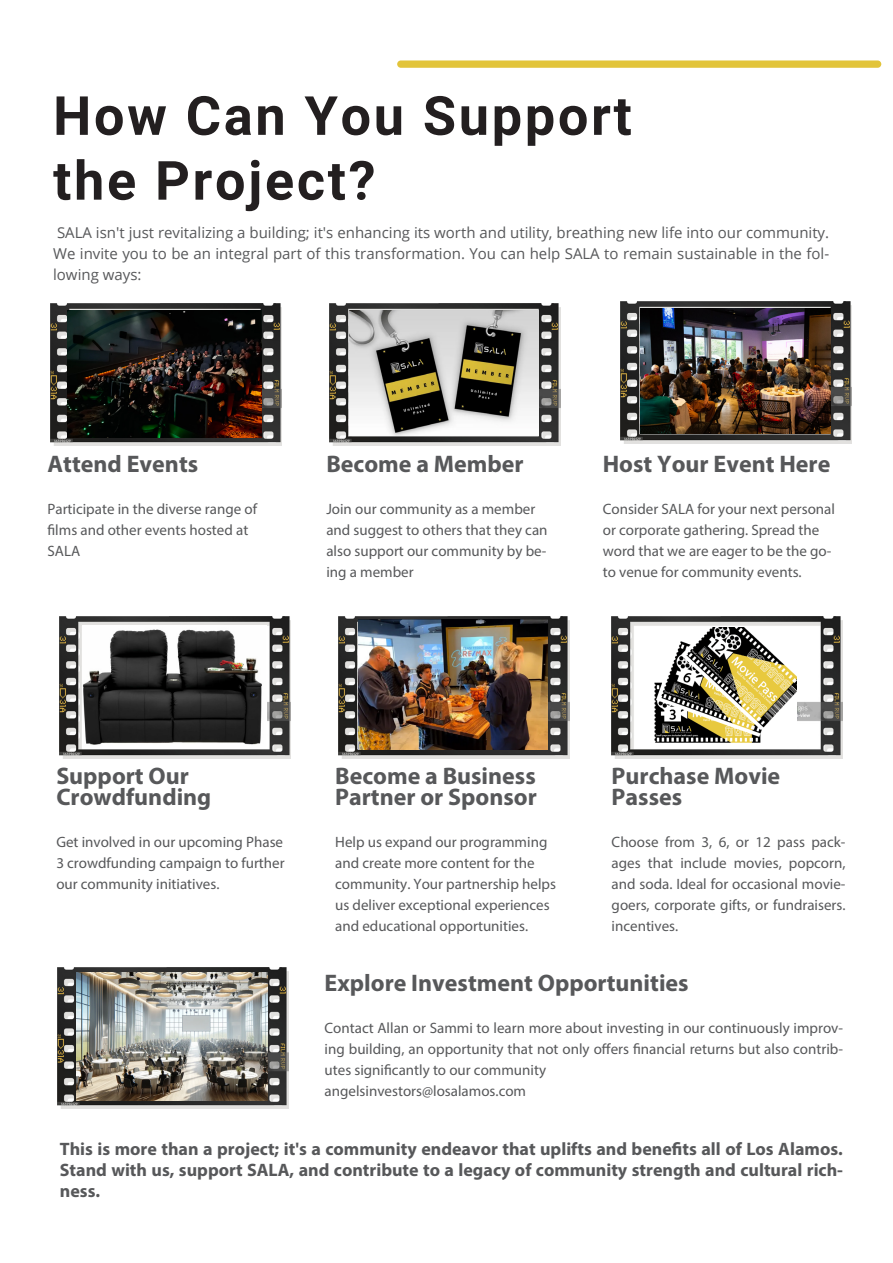
<style>
.page{position:relative;width:893px;height:1263px;background:#fff}
.page>*{position:absolute;margin:0;border:0;box-sizing:border-box;transform-origin:0 0}
.Robo_Bol_Siz_48_T_50{font:700 54px/64.8px "Roboto";letter-spacing:.05em;color:#231f20}
.Ope_Re_S_9_L_14_Le_Ju{font:700 24px/21px "Myriad Pro";color:#57585a}
.Ope_Re_S_9_L_14_Le_Ju-2{font:700 18px/21px "Myriad Pro";color:#57585a;text-align:justify}
.Ope_Re_S_9_L_14_Le_Ju-3{font:15px/21px "Myriad Pro";color:#57585a}
.Ope_Re_S_9_L_14_Le_Ju-4{font:15px/21px "Open Sans";color:#57585a;text-align:justify}
</style>
<div class="page">
<img style="left:621px;top:302px;width:230px;height:141px">
<img style="left:640px;top:308px;width:190px;height:126px">
<div style="left:397px;top:60px;width:484px;height:8px;background:#e2c43a;border-radius:4px"></div>
<img style="left:51px;top:304px;width:231px;height:141px">
<img style="left:329px;top:304px;width:231px;height:141px">
<img style="left:60px;top:617px;width:231px;height:141px">
<img style="left:338px;top:617px;width:231px;height:141px">
<img style="left:612px;top:617px;width:230px;height:141px">
<img style="left:57px;top:967px;width:231px;height:142px">
<img style="left:350px;top:310px;width:189px;height:125px">
<img style="left:83px;top:625px;width:183px;height:122px">
<img style="left:68px;top:310px;width:193px;height:128px">
<img style="left:358px;top:620px;width:190px;height:130px">
<img style="left:641px;top:627px;width:156px;height:120px">
<img style="left:77px;top:973px;width:191px;height:128px">
<p class="Robo_Bol_Siz_48_T_50" style="left:53px;top:81px;width:580px">How Can You Support the Project?</p>
<p class="Ope_Re_S_9_L_14_Le_Ju-4" style="left:53px;top:222px;width:777px">SALA isn't just revitalizing a building; it's enhancing its worth and utility, breathing new life into our community.<br>We invite you to be an integral part of this transformation. You can help SALA to remain sustainable in the fol&shy;lowing ways:</p>
<p class="Ope_Re_S_9_L_14_Le_Ju" style="left:47px;top:452px;width:152px">Attend Events</p>
<p class="Ope_Re_S_9_L_14_Le_Ju-3" style="left:47px;top:498px;width:211px">Participate in the diverse range of films and other events hosted at<br>SALA</p>
<p class="Ope_Re_S_9_L_14_Le_Ju" style="left:326px;top:452px;width:199px">Become a Member</p>
<p class="Ope_Re_S_9_L_14_Le_Ju-3" style="left:326px;top:498px;width:223px">Join our community as a member and suggest to others that they can also support our community by be&shy;ing a member</p>
<p class="Ope_Re_S_9_L_14_Le_Ju" style="left:603px;top:452px;width:229px">Host Your Event Here</p>
<p class="Ope_Re_S_9_L_14_Le_Ju-3" style="left:603px;top:498px;width:234px">Consider SALA for your next personal or corporate gathering. Spread the word that we are eager to be the go&shy;to venue for community events.</p>
<p class="Ope_Re_S_9_L_14_Le_Ju" style="left:56px;top:765px;width:134px">Support Our</p>
<p class="Ope_Re_S_9_L_14_Le_Ju" style="left:56px;top:786px;width:156px">Crowdfunding</p>
<p class="Ope_Re_S_9_L_14_Le_Ju-3" style="left:56px;top:831px;width:230px;text-align:justify">Get involved in our upcoming Phase 3 crowdfunding campaign to further our community initiatives.</p>
<p class="Ope_Re_S_9_L_14_Le_Ju" style="left:335px;top:765px;width:203px">Become a Business<br>Partner or Sponsor</p>
<p class="Ope_Re_S_9_L_14_Le_Ju-3" style="left:335px;top:831px;width:222px">Help us expand our programming and create more content for the community. Your partnership helps us deliver exceptional experiences and educational opportunities.</p>
<p class="Ope_Re_S_9_L_14_Le_Ju" style="left:612px;top:765px;width:170px">Purchase Movie<br>Passes</p>
<p class="Ope_Re_S_9_L_14_Le_Ju-3" style="left:612px;top:831px;width:235px;text-align:justify">Choose from 3, 6, or 12 pass pack&shy;ages that include movies, popcorn, and soda. Ideal for occasional movie&shy;goers, corporate gifts, or fundraisers. incentives.</p>
<p class="Ope_Re_S_9_L_14_Le_Ju" style="left:325px;top:971px;width:366px">Explore Investment Opportunities</p>
<p class="Ope_Re_S_9_L_14_Le_Ju-3" style="left:325px;top:1017px;width:520px;text-align:justify">Contact Allan or Sammi to learn more about investing in our continuously improv&shy;ing building, an opportunity that not only offers financial returns but also contrib&shy;utes significantly to our community</p>
<p class="Ope_Re_S_9_L_14_Le_Ju-3" style="left:325px;top:1080px;width:203px">angelsinvestors@losalamos.com</p>
<p class="Ope_Re_S_9_L_14_Le_Ju-2" style="left:60px;top:1138px;width:785px">This is more than a project; it's a community endeavor that uplifts and benefits all of Los Alamos.<br>Stand with us, support SALA, and contribute to a legacy of community strength and cultural rich&shy;ness.</p>
</div>
